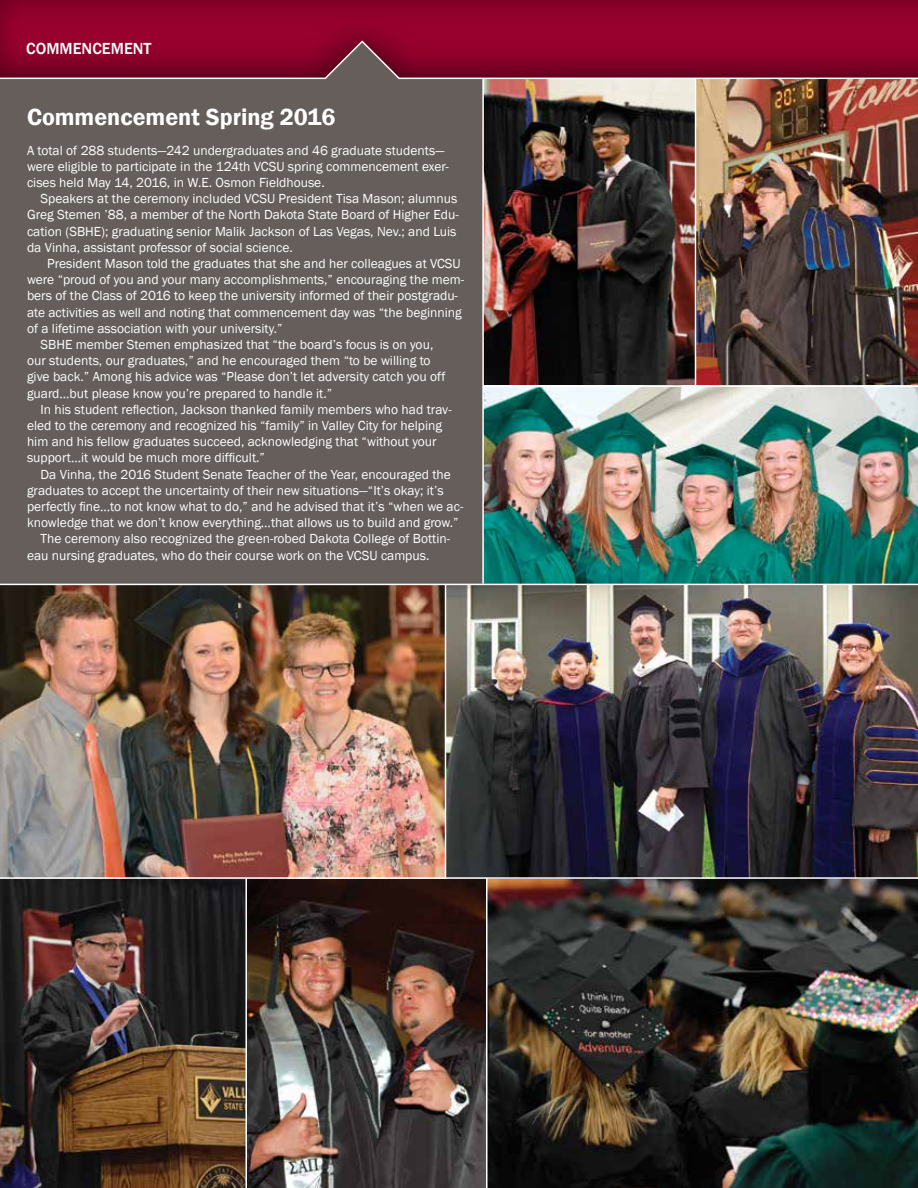
<style>
.page{position:relative;width:918px;height:1188px;background:#fff}
.page>*{position:absolute;margin:0;border:0;box-sizing:border-box;transform-origin:0 0}
.t1{font:600 24px "Franklin Gothic";color:#fff}
.t2{font:500 16.5px "Franklin Gothic";color:#fff}
.t3{font:13.5px/16.2px "Franklin Gothic";color:#fff}
</style>
<div class="page">
<div style="left:0;top:17px;width:918px;height:1171px;background:#655e5b"></div>
<img style="left:247px;top:879px;width:239px;height:309px">
<img style="left:0;top:879px;width:245px;height:309px">
<img style="left:696px;top:80px;width:222px;height:306px">
<img style="left:484px;top:80px;width:211px;height:306px">
<svg style="left:0;top:0;width:918px;height:80px;background:#8c082f"></svg>
<img style="left:488px;top:879px;width:430px;height:309px">
<img style="left:0;top:585px;width:918px;height:292px">
<img style="left:484px;top:387px;width:434px;height:197px">
<hr style="left:0;top:584px;width:918px;height:1px;background:#fff">
<hr style="left:0;top:877px;width:918px;height:2px;background:#fff">
<hr style="left:445px;top:584px;width:1px;height:295px;background:#fff">
<hr style="left:486px;top:878px;width:2px;height:310px;background:#fff">
<hr style="left:245px;top:878px;width:2px;height:310px;background:#fff">
<hr style="left:482px;top:79px;width:2px;height:505px;background:#fff">
<hr style="left:695px;top:79px;width:1px;height:307px;background:#fff">
<hr style="left:483px;top:386px;width:435px;height:1px;background:#fff">
<p class="t2" style="left:26px;top:39px;width:127px">COMMENCEMENT</p>
<h1 class="t1" style="left:27px;top:102px;width:310px">Commencement Spring 2016</h1>
<p class="t3" style="left:27px;top:142px;width:423px">A total of 288 students—242 undergraduates and 46 graduate students— were eligible to participate in the 124th VCSU spring commencement exer&shy;cises held May 14, 2016, in W.E. Osmon Fieldhouse.</p>
<p class="t3" style="left:27px;top:191px;width:433px;text-indent:14px">Speakers at the ceremony included VCSU President Tisa Mason; alumnus Greg Stemen ’88, a member of the North Dakota State Board of Higher Edu&shy;cation (SBHE); graduating senior Malik Jackson of Las Vegas, Nev.; and Luis da Vinha, assistant professor of social science.</p>
<p class="t3" style="left:47px;top:256px;width:415px">President Mason told the graduates that she and her colleagues at VCSU</p>
<p class="t3" style="left:27px;top:272px;width:439px">were “proud of you and your many accomplishments,” encouraging the mem-</p>
<p class="t3" style="left:27px;top:288px;width:433px">bers of the Class of 2016 to keep the university informed of their postgradu-</p>
<p class="t3" style="left:27px;top:304px;width:436px">ate activities as well and noting that commencement day was “the beginning</p>
<p class="t3" style="left:27px;top:320px;width:257px">of a lifetime association with your university.”</p>
<p class="t3" style="left:40px;top:337px;width:394px">SBHE member Stemen emphasized that “the board’s focus is on you,</p>
<p class="t3" style="left:27px;top:353px;width:405px">our students, our graduates,” and he encouraged them “to be willing to</p>
<p class="t3" style="left:27px;top:369px;width:420px">give back.” Among his advice was “Please don’t let adversity catch you off</p>
<p class="t3" style="left:27px;top:385px;width:307px">guard…but please know you’re prepared to handle it.”</p>
<p class="t3" style="left:40px;top:401px;width:413px">In his student reflection, Jackson thanked family members who had trav-</p>
<p class="t3" style="left:27px;top:418px;width:417px">eled to the ceremony and recognized his “family” in Valley City for helping</p>
<p class="t3" style="left:27px;top:434px;width:411px">him and his fellow graduates succeed, acknowledging that “without your</p>
<p class="t3" style="left:27px;top:450px;width:240px">support…it would be much more difficult.”</p>
<p class="t3" style="left:40px;top:466px;width:412px">Da Vinha, the 2016 Student Senate Teacher of the Year, encouraged the</p>
<p class="t3" style="left:27px;top:482px;width:418px">graduates to accept the uncertainty of their new situations—“It’s okay; it’s</p>
<p class="t3" style="left:27px;top:499px;width:438px">perfectly fine…to not know what to do,” and he advised that it’s “when we ac-</p>
<p class="t3" style="left:27px;top:515px;width:433px">knowledge that we don’t know everything…that allows us to build and grow.”</p>
<p class="t3" style="left:40px;top:531px;width:411px">The ceremony also recognized the green-robed Dakota College of Bottin-</p>
<p class="t3" style="left:27px;top:547px;width:404px">eau nursing graduates, who do their course work on the VCSU campus.</p>
</div>
